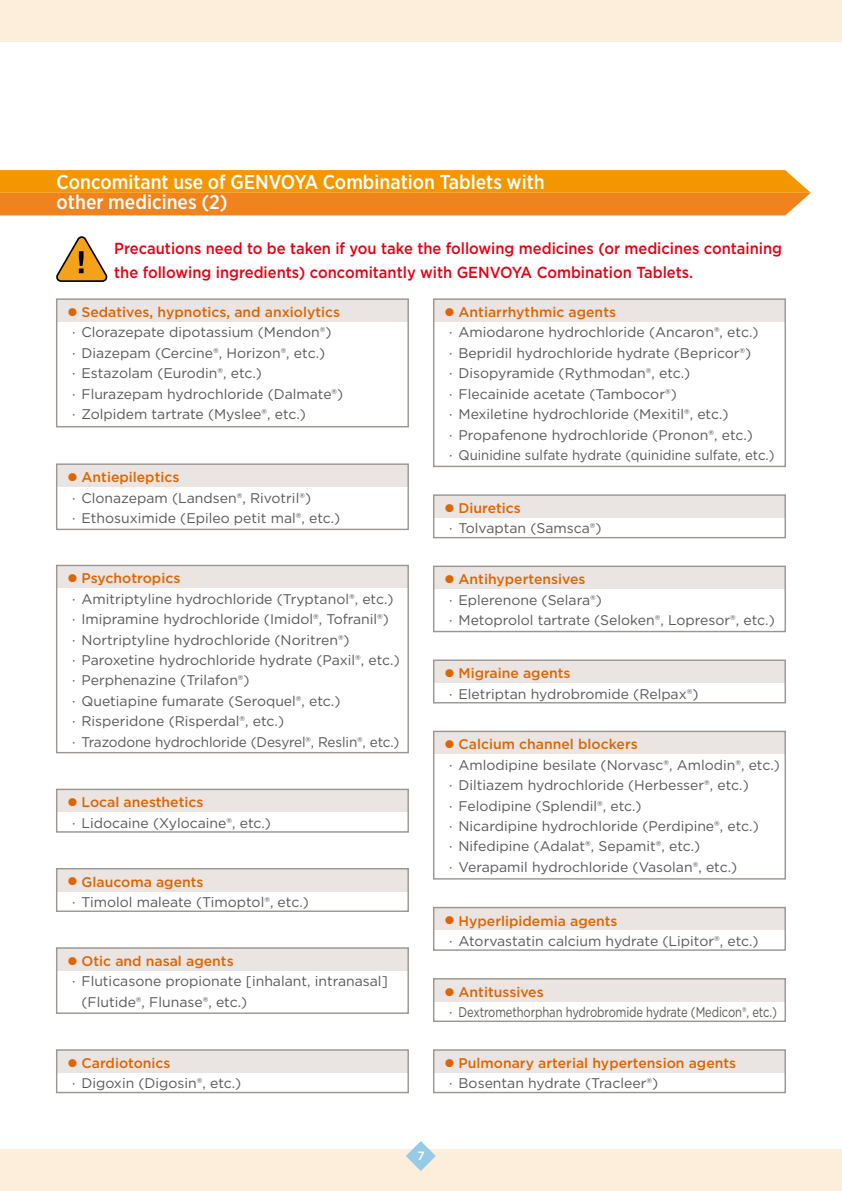
<style>
.page{position:relative;width:842px;height:1191px;background:#fff}
.page>*{position:absolute;margin:0;border:0;box-sizing:border-box;transform-origin:0 0}
.t1{font:500 20px/20px "Gotham Narrow";color:#fff}
.t2{font:500 16px/24px "Gotham";color:#e60012;scale:.92 1}
.t3{font:14px/20.4px "Gotham";color:#595757}
.t4{font:500 14px/20.4px "Gotham";color:#de6500}
.t5{font:500 12px "Gotham";color:#fff}
.s1{color:#de6500}
.s2{font-weight:500;color:#de6500}
.s3{font-weight:400;color:#595757}
</style>
<div class="page">
<div style="left:0;top:0;width:842px;height:42px;background:#fdeddb"></div>
<div style="left:0;top:1149px;width:842px;height:42px;background:#fdeddb"></div>
<svg style="left:406px;top:1141px;width:30px;height:30px"></svg>
<svg style="left:0;top:170px;width:811px;height:45px;background:#f18f13"></svg>
<svg style="left:56px;top:236px;width:52px;height:46px"></svg>
<div style="left:57px;top:299px;width:351px;height:23px;background:#eae5e3"></div>
<div style="left:56px;top:298px;width:353px;height:129px;border:1px solid #9c9590"></div>
<div style="left:57px;top:464px;width:351px;height:23px;background:#eae5e3"></div>
<div style="left:56px;top:463px;width:353px;height:67px;border:1px solid #9c9590"></div>
<div style="left:57px;top:789px;width:351px;height:23px;background:#eae5e3"></div>
<div style="left:56px;top:788px;width:353px;height:44px;border:1px solid #9c9590"></div>
<div style="left:57px;top:868px;width:351px;height:23px;background:#eae5e3"></div>
<div style="left:56px;top:868px;width:353px;height:44px;border:1px solid #9c9590"></div>
<div style="left:57px;top:1050px;width:351px;height:22px;background:#eae5e3"></div>
<div style="left:56px;top:1049px;width:353px;height:44px;border:1px solid #9c9590"></div>
<div style="left:57px;top:948px;width:351px;height:22px;background:#eae5e3"></div>
<div style="left:56px;top:947px;width:353px;height:67px;border:1px solid #9c9590"></div>
<div style="left:57px;top:565px;width:351px;height:23px;background:#eae5e3"></div>
<div style="left:56px;top:565px;width:353px;height:188px;border:1px solid #9c9590"></div>
<div style="left:434px;top:299px;width:351px;height:23px;background:#eae5e3"></div>
<div style="left:433px;top:298px;width:353px;height:169px;border:1px solid #9c9590"></div>
<div style="left:434px;top:495px;width:351px;height:23px;background:#eae5e3"></div>
<div style="left:433px;top:494px;width:353px;height:44px;border:1px solid #9c9590"></div>
<div style="left:434px;top:660px;width:351px;height:23px;background:#eae5e3"></div>
<div style="left:433px;top:659px;width:353px;height:44px;border:1px solid #9c9590"></div>
<div style="left:434px;top:907px;width:351px;height:23px;background:#eae5e3"></div>
<div style="left:433px;top:907px;width:353px;height:43px;border:1px solid #9c9590"></div>
<div style="left:434px;top:978px;width:351px;height:23px;background:#eae5e3"></div>
<div style="left:433px;top:978px;width:353px;height:44px;border:1px solid #9c9590"></div>
<div style="left:434px;top:1050px;width:351px;height:22px;background:#eae5e3"></div>
<div style="left:433px;top:1049px;width:353px;height:44px;border:1px solid #9c9590"></div>
<div style="left:434px;top:731px;width:351px;height:23px;background:#eae5e3"></div>
<div style="left:433px;top:730px;width:353px;height:149px;border:1px solid #9c9590"></div>
<div style="left:434px;top:566px;width:351px;height:23px;background:#eae5e3"></div>
<div style="left:433px;top:565px;width:353px;height:67px;border:1px solid #9c9590"></div>
<h1 class="t1" style="left:57px;top:172px;width:490px">Concomitant use of GENVOYA Combination Tablets with other medicines (2)</h1>
<p class="t2" style="left:114px;top:236px;width:727px">Precautions need to be taken if you take the following medicines (or medicines containing the following ingredients) concomitantly with GENVOYA Combination Tablets.</p>
<p class="t3" style="left:68px;top:302px;width:277px"><span class="s1">●</span> <span class="s2">Sedatives, hypnotics, and anxiolytics </span>· Clorazepate dipotassium (Mendon®)<br>· Diazepam (Cercine®, Horizon®, etc.)<br>· Estazolam (Eurodin®, etc.)<br>· Flurazepam hydrochloride (Dalmate®) · Zolpidem tartrate (Myslee®, etc.)</p>
<p class="t3" style="left:68px;top:466px;width:274px"><span class="s1">●</span> <span class="s2">Antiepileptics<br></span>· Clonazepam (Landsen®, Rivotril®)<br>· Ethosuximide (Epileo petit mal®, etc.)</p>
<p class="t3" style="left:68px;top:568px;width:333px"><span class="s1">●</span> <span class="s2">Psychotropics<br></span>· Amitriptyline hydrochloride (Tryptanol®, etc.)<br>· Imipramine hydrochloride (Imidol®, Tofranil®)<br>· Nortriptyline hydrochloride (Noritren®)<br>· Paroxetine hydrochloride hydrate (Paxil®, etc.) · Perphenazine (Trilafon®)<br>· Quetiapine fumarate (Seroquel®, etc.)<br>· Risperidone (Risperdal®, etc.)<br>· Trazodone hydrochloride (Desyrel®, Reslin®, etc.)</p>
<p class="t3" style="left:68px;top:792px;width:204px"><span class="s1">●</span> <span class="s2">Local anesthetics<br></span>· Lidocaine (Xylocaine®, etc.)</p>
<p class="t3" style="left:68px;top:871px;width:242px"><span class="s1">●</span> <span class="s2">Glaucoma agents<br></span>· Timolol maleate (Timoptol®, etc.)</p>
<p class="t4" style="left:68px;top:950px;width:167px">● Otic and nasal agents</p>
<p class="t3" style="left:72px;top:971px;width:317px">· Fluticasone propionate [inhalant, intranasal]</p>
<p class="t3" style="left:81px;top:991px;width:167px">(Flutide®, Flunase®, etc.)</p>
<p class="t3" style="left:68px;top:1052px;width:175px"><span class="s1">●</span> <span class="s2">Cardiotonics<br></span>· Digoxin (Digosin®, etc.)</p>
<p class="t3" style="left:445px;top:302px;width:331px"><span class="s1">●</span> <span class="s2">Antiarrhythmic agents<br></span>· Amiodarone hydrochloride (Ancaron®, etc.)<br>· Bepridil hydrochloride hydrate (Bepricor®)<br>· Disopyramide (Rythmodan®, etc.)<br>· Flecainide acetate (Tambocor®)<br>· Mexiletine hydrochloride (Mexitil®, etc.)<br>· Propafenone hydrochloride (Pronon®, etc.)<br>· Quinidine sulfate hydrate (quinidine sulfate, etc.)</p>
<p class="t3" style="left:445px;top:497px;width:158px"><span class="s1">●</span> <span class="s2">Diuretics<br></span>· Tolvaptan (Samsca®)</p>
<p class="t3" style="left:445px;top:569px;width:331px"><span class="s1">●</span> <span class="s2">Antihypertensives<br></span>· Eplerenone (Selara®)<br>· Metoprolol tartrate (Seloken®, Lopresor®, etc.)</p>
<p class="t3" style="left:445px;top:662px;width:255px"><span class="s1">●</span> <span class="s2">Migraine agents<br></span>· Eletriptan hydrobromide (Relpax®)</p>
<p class="t3" style="left:445px;top:734px;width:336px"><span class="s1">●</span> <span class="s2">Calcium channel blockers<br></span>· Amlodipine besilate (Norvasc®, Amlodin®, etc.) · Diltiazem hydrochloride (Herbesser®, etc.)<br>· Felodipine (Splendil®, etc.)<br>· Nicardipine hydrochloride (Perdipine®, etc.)<br>· Nifedipine (Adalat®, Sepamit®, etc.)<br>· Verapamil hydrochloride (Vasolan®, etc.)</p>
<p class="t3" style="left:445px;top:910px;width:315px"><span class="s1">●</span> <span class="s2">Hyperlipidemia agents<br></span>· Atorvastatin calcium hydrate (Lipitor®, etc.)</p>
<p class="t3" style="left:445px;top:981px;width:333px"><span class="s1">●</span> <span class="s2">Antitussives<br></span>· Dextromethorphan hydrobromide hydrate (Medicon®, etc.)</p>
<p class="t4" style="left:445px;top:1052px;width:293px">● Pulmonary arterial hypertension agents <span class="s3">· Bosentan hydrate (Tracleer®)</span></p>
<p class="t5" style="left:418px;top:1148px;width:9px">7</p>
</div>
